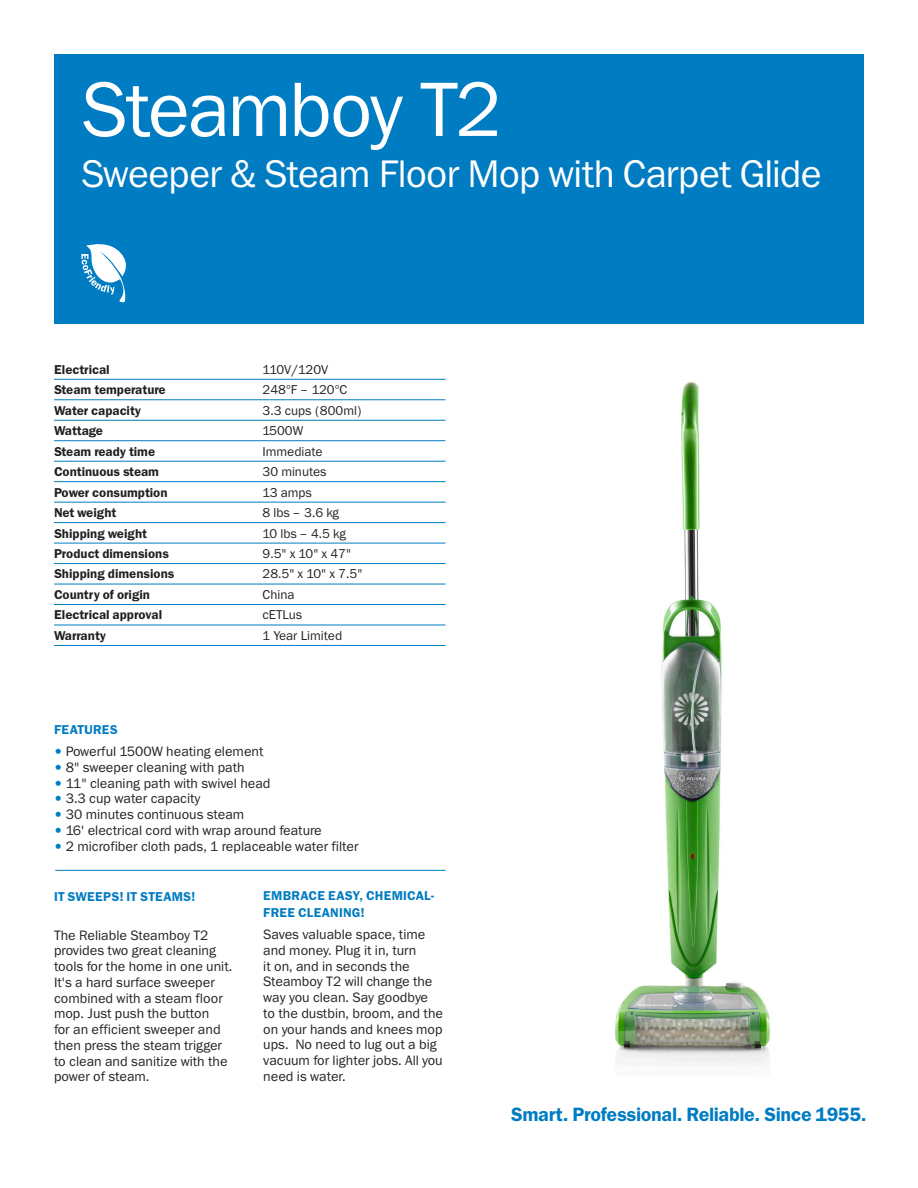
<style>
.page{position:relative;width:918px;height:1188px;background:#fff}
.page>*{position:absolute;margin:0;border:0;box-sizing:border-box;transform-origin:0 0}
.Product_Name__48pt_W{font:72px "Franklin SB";letter-spacing:-.035em;color:#fff}
.Product_Name__48pt_W-2{font:36px "Franklin SB";letter-spacing:-.025em;color:#fff}
.Smart__Professional{font:600 18px "Franklin SB";letter-spacing:-.02em;color:#007cc2}
.Body{font:12.75px/15.8px "Franklin SB";color:#231f20}
.Specs{font:600 12px "Franklin SB";color:#231f20}
.Specs-2{font:12px "Franklin SB";color:#231f20}
.Body-2{font:600 12px/16.5px "Franklin SB";letter-spacing:.015em;color:#007cc2}
.s1{color:#007cc2}
</style>
<div class="page">
<div style="left:54px;top:54px;width:810px;height:270px;background:#007cc2"></div>
<hr style="left:55px;top:870px;width:391px;height:1px;background:#007cc2">
<img style="left:615px;top:382px;width:155px;height:682px">
<hr style="left:54px;top:379px;width:392px;height:1px;background:#007cc2">
<hr style="left:54px;top:400px;width:392px;height:1px;background:#007cc2">
<hr style="left:54px;top:420px;width:392px;height:1px;background:#007cc2">
<hr style="left:54px;top:440px;width:392px;height:1px;background:#007cc2">
<hr style="left:54px;top:461px;width:392px;height:1px;background:#007cc2">
<hr style="left:54px;top:481px;width:392px;height:1px;background:#007cc2">
<hr style="left:54px;top:502px;width:392px;height:1px;background:#007cc2">
<hr style="left:54px;top:522px;width:392px;height:1px;background:#007cc2">
<hr style="left:54px;top:543px;width:392px;height:1px;background:#007cc2">
<hr style="left:54px;top:563px;width:392px;height:1px;background:#007cc2">
<hr style="left:54px;top:584px;width:392px;height:1px;background:#007cc2">
<hr style="left:54px;top:604px;width:392px;height:1px;background:#007cc2">
<hr style="left:54px;top:625px;width:392px;height:1px;background:#007cc2">
<hr style="left:54px;top:645px;width:392px;height:1px;background:#007cc2">
<svg style="left:81px;top:244px;width:45px;height:58px"></svg>
<p class="Product_Name__48pt_W" style="left:81px;top:69px;width:423px">Steamboy T2</p>
<p class="Product_Name__48pt_W-2" style="left:81px;top:153px;width:742px">Sweeper &amp; Steam Floor Mop with Carpet Glide</p>
<p class="Specs" style="left:54px;top:362px;width:57px">Electrical</p>
<p class="Specs-2" style="left:262px;top:362px;width:67px">110V/120V</p>
<p class="Specs" style="left:54px;top:383px;width:113px">Steam temperature</p>
<p class="Specs-2" style="left:262px;top:383px;width:87px">248°F – 120°C</p>
<p class="Specs" style="left:54px;top:403px;width:89px">Water capacity</p>
<p class="Specs-2" style="left:262px;top:403px;width:101px">3.3 cups (800ml)</p>
<p class="Specs" style="left:54px;top:424px;width:51px">Wattage</p>
<p class="Specs-2" style="left:262px;top:424px;width:42px">1500W</p>
<p class="Specs" style="left:54px;top:444px;width:103px">Steam ready time</p>
<p class="Specs-2" style="left:262px;top:444px;width:62px">Immediate</p>
<p class="Specs" style="left:54px;top:465px;width:107px">Continuous steam</p>
<p class="Specs-2" style="left:262px;top:465px;width:66px">30 minutes</p>
<p class="Specs" style="left:54px;top:485px;width:115px">Power consumption</p>
<p class="Specs-2" style="left:262px;top:485px;width:51px">13 amps</p>
<p class="Specs" style="left:54px;top:506px;width:64px">Net weight</p>
<p class="Specs-2" style="left:262px;top:506px;width:78px">8 lbs – 3.6 kg</p>
<p class="Specs" style="left:54px;top:526px;width:95px">Shipping weight</p>
<p class="Specs-2" style="left:262px;top:526px;width:85px">10 lbs – 4.5 kg</p>
<p class="Specs" style="left:54px;top:547px;width:116px">Product dimensions</p>
<p class="Specs-2" style="left:262px;top:547px;width:90px">9.5" x 10" x 47"</p>
<p class="Specs" style="left:54px;top:567px;width:122px">Shipping dimensions</p>
<p class="Specs-2" style="left:262px;top:567px;width:101px">28.5" x 10" x 7.5"</p>
<p class="Specs" style="left:54px;top:587px;width:98px">Country of origin</p>
<p class="Specs-2" style="left:262px;top:588px;width:34px">China</p>
<p class="Specs" style="left:54px;top:608px;width:110px">Electrical approval</p>
<p class="Specs-2" style="left:262px;top:608px;width:41px">cETLus</p>
<p class="Specs" style="left:54px;top:628px;width:53px">Warranty</p>
<p class="Specs-2" style="left:262px;top:629px;width:81px">1 Year Limited</p>
<p class="Body-2" style="left:54px;top:721px;width:65px">FEATURES</p>
<p class="Body" style="left:54px;top:744px;width:211px"><span class="s1">•</span> Powerful 1500W heating element</p>
<p class="Body" style="left:54px;top:759px;width:192px"><span class="s1">•</span> 8" sweeper cleaning with path</p>
<p class="Body" style="left:54px;top:775px;width:218px"><span class="s1">•</span> 11" cleaning path with swivel head</p>
<p class="Body" style="left:54px;top:791px;width:148px"><span class="s1">•</span> 3.3 cup water capacity</p>
<p class="Body" style="left:54px;top:807px;width:192px"><span class="s1">•</span> 30 minutes continuous steam</p>
<p class="Body" style="left:54px;top:822px;width:269px"><span class="s1">•</span> 16' electrical cord with wrap around feature</p>
<p class="Body" style="left:54px;top:838px;width:306px"><span class="s1">•</span> 2 microfiber cloth pads, 1 replaceable water filter</p>
<p class="Body-2" style="left:54px;top:889px;width:143px">IT SWEEPS! IT STEAMS!</p>
<p class="Body" style="left:54px;top:927px;width:180px">The Reliable Steamboy T2 provides two great cleaning tools for the home in one unit.<br>It's a hard surface sweeper combined with a steam floor mop. Just push the button<br>for an efficient sweeper and then press the steam trigger to clean and sanitize with the power of steam.</p>
<p class="Body-2" style="left:263px;top:888px;width:173px">EMBRACE EASY, CHEMICAL-<br>FREE CLEANING!</p>
<p class="Body" style="left:263px;top:927px;width:181px">Saves valuable space, time and money. Plug it in, turn<br>it on, and in seconds the<br>Steamboy T2 will change the way you clean. Say goodbye to the dustbin, broom, and the on your hands and knees mop ups. No need to lug out a big vacuum for lighter jobs. All you need is water.</p>
<p class="Smart__Professional" style="left:511px;top:1104px;width:358px">Smart. Professional. Reliable. Since 1955.</p>
</div>
